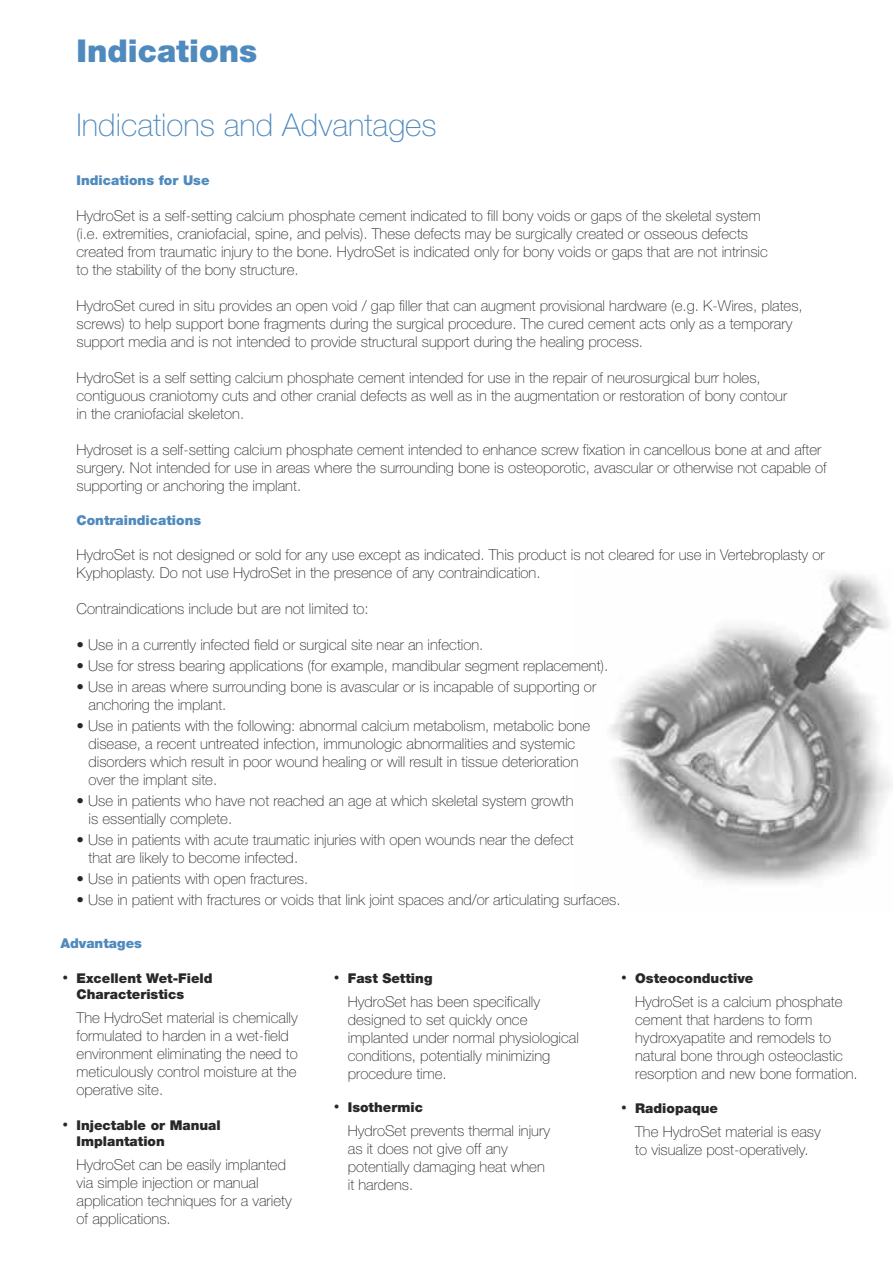
<style>
.page{position:relative;width:893px;height:1263px;background:#fff}
.page>*{position:absolute;margin:0;border:0;box-sizing:border-box;transform-origin:0 0}
.t1{font:100 31.5px "Helvetica Neue";color:#4f8abe}
.t2{font:900 31.5px "Helvetica Neue";color:#4f8abe}
.t3{font:100 15px/18px "Helvetica Neue";color:#292829}
.t4{font:900 13.5px/16.5px "Helvetica Neue";color:#292829}
.t5{font:900 13.5px "Helvetica Neue";color:#4f8abe}
.s1{font-family:"Minion";font-weight:700;font-size:16.5px}
</style>
<div class="page">
<img style="left:610px;top:573px;width:283px;height:310px">
<h1 class="t2" style="left:77px;top:32px;width:182px">Indications</h1>
<h1 class="t1" style="left:77px;top:107px;width:362px">Indications and Advantages</h1>
<p class="t5" style="left:77px;top:172px;width:135px">Indications for Use</p>
<p class="t3" style="left:77px;top:206px;width:693px">HydroSet is a self-setting calcium phosphate cement indicated to fill bony voids or gaps of the skeletal system (i.e. extremities, craniofacial, spine, and pelvis). These defects may be surgically created or osseous defects created from traumatic injury to the bone. HydroSet is indicated only for bony voids or gaps that are not intrinsic to the stability of the bony structure.</p>
<p class="t3" style="left:77px;top:296px;width:728px">HydroSet cured in situ provides an open void / gap filler that can augment provisional hardware (e.g. K-Wires, plates, screws) to help support bone fragments during the surgical procedure. The cured cement acts only as a temporary support media and is not intended to provide structural support during the healing process.</p>
<p class="t3" style="left:77px;top:368px;width:712px">HydroSet is a self setting calcium phosphate cement intended for use in the repair of neurosurgical burr holes, contiguous craniotomy cuts and other cranial defects as well as in the augmentation or restoration of bony contour in the craniofacial skeleton.</p>
<p class="t3" style="left:77px;top:440px;width:752px">Hydroset is a self-setting calcium phosphate cement intended to enhance screw fixation in cancellous bone at and after surgery. Not intended for use in areas where the surrounding bone is osteoporotic, avascular or otherwise not capable of supporting or anchoring the implant.</p>
<p class="t5" style="left:77px;top:512px;width:126px">Contraindications</p>
<p class="t3" style="left:77px;top:545px;width:750px">HydroSet is not designed or sold for any use except as indicated. This product is not cleared for use in Vertebroplasty or<br>Kyphoplasty. Do not use HydroSet in the presence of any contraindication.</p>
<p class="t3" style="left:77px;top:599px;width:294px">Contraindications include but are not limited to:</p>
<p class="t3" style="left:77px;top:635px;width:408px">• Use in a currently infected field or surgical site near an infection.</p>
<p class="t3" style="left:77px;top:656px;width:533px">• Use for stress bearing applications (for example, mandibular segment replacement).</p>
<p class="t3" style="left:89px;top:677px;width:509px;text-indent:-12px">• Use in areas where surrounding bone is avascular or is incapable of supporting or anchoring the implant.</p>
<p class="t3" style="left:89px;top:716px;width:503px;text-indent:-12px">• Use in patients with the following: abnormal calcium metabolism, metabolic bone disease, a recent untreated infection, immunologic abnormalities and systemic disorders which result in poor wound healing or will result in tissue deterioration over the implant site.</p>
<p class="t3" style="left:89px;top:791px;width:486px;text-indent:-12px">• Use in patients who have not reached an age at which skeletal system growth is essentially complete.</p>
<p class="t3" style="left:89px;top:830px;width:487px;text-indent:-12px">• Use in patients with acute traumatic injuries with open wounds near the defect that are likely to become infected.</p>
<p class="t3" style="left:77px;top:869px;width:233px">• Use in patients with open fractures.</p>
<p class="t3" style="left:77px;top:890px;width:546px">• Use in patient with fractures or voids that link joint spaces and/or articulating surfaces.</p>
<p class="t5" style="left:60px;top:935px;width:83px">Advantages</p>
<p class="t4" style="left:77px;top:969px;width:138px;text-indent:-14px"><span class="s1">•</span> Excellent Wet-Field<br>Characteristics</p>
<p class="t3" style="left:77px;top:1009px;width:223px">The HydroSet material is chemically formulated to harden in a wet-field environment eliminating the need to meticulously control moisture at the operative site.</p>
<p class="t4" style="left:77px;top:1116px;width:146px;text-indent:-14px"><span class="s1">•</span> Injectable or Manual<br>Implantation</p>
<p class="t3" style="left:77px;top:1156px;width:217px">HydroSet can be easily implanted via simple injection or manual application techniques for a variety of applications.</p>
<p class="t4" style="left:334px;top:970px;width:100px"><span class="s1">•</span> Fast Setting</p>
<p class="t3" style="left:348px;top:992px;width:233px">HydroSet has been specifically designed to set quickly once implanted under normal physiological conditions, potentially minimizing procedure time.</p>
<p class="t4" style="left:334px;top:1099px;width:90px"><span class="s1">•</span> Isothermic</p>
<p class="t3" style="left:348px;top:1121px;width:204px">HydroSet prevents thermal injury as it does not give off any potentially damaging heat when it hardens.</p>
<p class="t4" style="left:622px;top:969px;width:133px"><span class="s1">•</span> Osteoconductive</p>
<p class="t3" style="left:635px;top:992px;width:224px">HydroSet is a calcium phosphate cement that hardens to form hydroxyapatite and remodels to natural bone through osteoclastic resorption and new bone formation.</p>
<p class="t4" style="left:622px;top:1100px;width:98px"><span class="s1">•</span> Radiopaque</p>
<p class="t3" style="left:635px;top:1123px;width:187px">The HydroSet material is easy to visualize post-operatively.</p>
</div>
